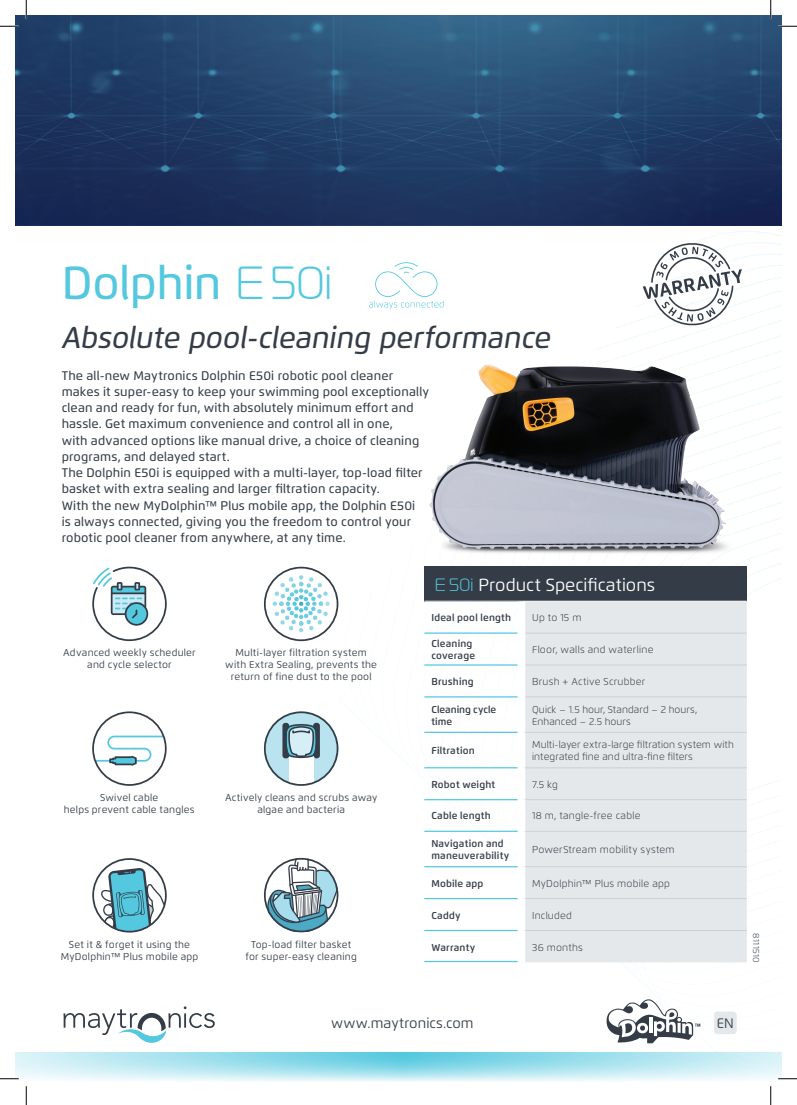
<style>
.page{position:relative;width:797px;height:1105px;background:#fff}
.page>*{position:absolute;margin:0;border:0;box-sizing:border-box;transform-origin:0 0}
.t1{font:500 46.25px "Flexo";letter-spacing:-.005em;color:#54c8df}
.t2{font:italic 500 30px "Flexo";letter-spacing:-.005em;color:#343d47}
.t3{font:17.5px "Flexo";letter-spacing:.005em;color:#fff}
.t4{font:14.12px "Flexo";letter-spacing:.005em;color:#343d47}
.t5{font:13.75px "Flexo";color:#343d47}
.t6{font:500 12.5px/16.2px "Flexo";letter-spacing:.01em;color:#343d47}
.t7{font:10px/12px "Flexo";letter-spacing:.02em;color:#343d47;text-align:center}
.t8{font:300 10px/12px "Flexo";letter-spacing:.02em;color:#343d47}
.t9{font:600 10px "Flexo";letter-spacing:.015em;color:#343d47}
.t10{font:600 10px/12px "Flexo";letter-spacing:-.005em;color:#343d47}
.t11{font:300 8.75px "Flexo";letter-spacing:.04em;color:#343d47}
.s1{font-family:"Magistral";font-weight:300}
.s2{font-family:"Magistral";font-weight:300;font-size:17.75px;color:#54c8df}
</style>
<div class="page">
<svg style="left:369px;top:262px;width:49px;height:46px"></svg>
<svg style="left:92px;top:858px;width:75px;height:74px"></svg>
<svg style="left:92px;top:567px;width:75px;height:74px"></svg>
<svg style="left:264px;top:858px;width:74px;height:74px"></svg>
<svg style="left:264px;top:567px;width:74px;height:74px"></svg>
<svg style="left:264px;top:711px;width:74px;height:75px"></svg>
<svg style="left:16px;top:16px;width:765px;height:209px;background:#224069"></svg>
<svg style="left:714px;top:1011px;width:22px;height:23px"></svg>
<svg style="left:63px;top:1006px;width:152px;height:37px"></svg>
<svg style="left:606px;top:999px;width:94px;height:44px"></svg>
<svg style="left:16px;top:1053px;width:765px;height:29px;background:#b9e8f1"></svg>
<img style="left:382px;top:269px;width:399px;height:398px">
<svg style="left:92px;top:711px;width:75px;height:75px"></svg>
<svg style="left:642px;top:241px;width:100px;height:86px"></svg>
<div style="left:424px;top:566px;width:322px;height:35px;background:#343d47"></div>
<div style="left:525px;top:602px;width:221px;height:360px;background:#e5e8eb"></div>
<hr style="left:424px;top:632px;width:94px;height:2px;background:#54c8df">
<hr style="left:424px;top:664px;width:94px;height:2px;background:#54c8df">
<hr style="left:424px;top:696px;width:94px;height:1px;background:#54c8df">
<hr style="left:424px;top:732px;width:94px;height:1px;background:#54c8df">
<hr style="left:424px;top:767px;width:94px;height:1px;background:#54c8df">
<hr style="left:424px;top:799px;width:94px;height:1px;background:#54c8df">
<hr style="left:424px;top:831px;width:94px;height:1px;background:#54c8df">
<hr style="left:424px;top:866px;width:94px;height:1px;background:#54c8df">
<hr style="left:424px;top:898px;width:94px;height:1px;background:#54c8df">
<hr style="left:424px;top:930px;width:94px;height:1px;background:#54c8df">
<div style="left:518px;top:601px;width:7px;height:32px;background:#fff"></div>
<div style="left:518px;top:633px;width:7px;height:32px;background:#fff"></div>
<div style="left:518px;top:665px;width:7px;height:32px;background:#fff"></div>
<hr style="left:525px;top:633px;width:221px;height:1px;background:#ccd1d7">
<hr style="left:525px;top:665px;width:221px;height:1px;background:#ccd1d7">
<hr style="left:525px;top:697px;width:221px;height:1px;background:#ccd1d7">
<hr style="left:525px;top:732px;width:221px;height:1px;background:#ccd1d7">
<hr style="left:525px;top:767px;width:221px;height:1px;background:#ccd1d7">
<hr style="left:525px;top:799px;width:221px;height:1px;background:#ccd1d7">
<hr style="left:525px;top:831px;width:221px;height:1px;background:#ccd1d7">
<hr style="left:525px;top:866px;width:221px;height:1px;background:#ccd1d7">
<hr style="left:525px;top:898px;width:221px;height:1px;background:#ccd1d7">
<hr style="left:525px;top:930px;width:221px;height:1px;background:#ccd1d7">
<hr style="left:521px;top:601px;width:225px;height:1px;background:#fff">
<hr style="left:424px;top:601px;width:97px;height:1px;background:#fff">
<hr style="left:424px;top:961px;width:93px;height:1px;background:#54c8df">
<svg style="left:0;top:25px;width:19px;height:2px"></svg>
<svg style="left:778px;top:25px;width:19px;height:2px"></svg>
<svg style="left:0;top:1078px;width:19px;height:1px"></svg>
<svg style="left:778px;top:1078px;width:19px;height:1px"></svg>
<svg style="left:25px;top:0;width:2px;height:19px"></svg>
<svg style="left:25px;top:1086px;width:2px;height:19px"></svg>
<svg style="left:770px;top:0;width:1px;height:19px"></svg>
<svg style="left:770px;top:1086px;width:1px;height:19px"></svg>
<h1 class="t1" style="left:62px;top:255px;width:272px">Dolphin <span class="s1">E 50i</span></h1>
<h2 class="t2" style="left:62px;top:319px;width:490px">Absolute pool-cleaning performance</h2>
<p class="t6" style="left:62px;top:367px;width:369px">The all-new Maytronics Dolphin E50i robotic pool cleaner makes it super-easy to keep your swimming pool exceptionally clean and ready for fun, with absolutely minimum effort and hassle. Get maximum convenience and control all in one,<br>with advanced options like manual drive a, choice of cleaning programs, and delayed start.<br>The Dolphin E50 isi equipped with a multi-layer, top-load filter basket with extra sealing and larger filtration capacity.<br>With the new MyDolphin™ Plus mobile app, the Dolphin E50i<br>is always connected, giving you the freedom to control your robotic pool cleaner from anywhere, at any time.</p>
<p class="t7" style="left:63px;top:647px;width:134px">Advanced weekly scheduler and cycle selector</p>
<p class="t7" style="left:225px;top:647px;width:153px">Multi-layer filtration system with Extra Sealing, prevents the return of fine dust to the pool</p>
<h3 class="t3" style="left:435px;top:574px;width:222px"><span class="s2">E 50i</span> Product Specifications</h3>
<p class="t8" style="left:532px;top:612px;width:51px">Up to15m</p>
<p class="t9" style="left:431px;top:611px;width:81px">Ideal pool length</p>
<p class="t9" style="left:431px;top:637px;width:42px">Cleaning</p>
<p class="t8" style="left:532px;top:643px;width:123px">Floor, walls and waterline</p>
<p class="t9" style="left:431px;top:649px;width:45px">coverage</p>
<p class="t9" style="left:431px;top:675px;width:44px">Brushing</p>
<p class="t8" style="left:532px;top:675px;width:115px">Brush + Active Scrubber</p>
<p class="t10" style="left:431px;top:703px;width:66px">Cleaning cycle time</p>
<p class="t8" style="left:532px;top:703px;width:166px">Quick – 1.5 hour, Standard – 2 hours,<br>Enhanced – 2.5 hours</p>
<p class="t9" style="left:431px;top:744px;width:45px">Filtration</p>
<p class="t9" style="left:431px;top:778px;width:65px">Robot weight</p>
<p class="t8" style="left:532px;top:738px;width:203px">Multi-layer extra-large filtration system with</p>
<p class="t8" style="left:532px;top:750px;width:162px">integrated fine and ultra-fine filters</p>
<p class="t8" style="left:532px;top:778px;width:27px">7.5 kg</p>
<p class="t7" style="left:64px;top:792px;width:132px">Swivel cable<br>helps prevent cable tangles</p>
<p class="t7" style="left:225px;top:792px;width:154px">Actively cleans and scrubs away algae and bacteria</p>
<p class="t9" style="left:431px;top:810px;width:61px">Cable length</p>
<p class="t9" style="left:431px;top:837px;width:74px">Navigation and</p>
<p class="t9" style="left:431px;top:849px;width:79px">maneuverability</p>
<p class="t8" style="left:532px;top:810px;width:110px">18 m, tangle-free cable</p>
<p class="t8" style="left:532px;top:843px;width:144px">PowerStream mobility system</p>
<p class="t9" style="left:431px;top:877px;width:53px">Mobile app</p>
<p class="t8" style="left:532px;top:877px;width:139px">MyDolphin™ Plus mobile app</p>
<p class="t9" style="left:431px;top:909px;width:31px">Caddy</p>
<p class="t8" style="left:532px;top:909px;width:41px">Included</p>
<p class="t7" style="left:61px;top:938px;width:139px">Set it &amp; forget it using the<br>MyDolphin™ Plus mobile app</p>
<p class="t7" style="left:245px;top:938px;width:113px">Top-load filter basket for super-easy cleaning</p>
<p class="t9" style="left:431px;top:941px;width:45px">Warranty</p>
<p class="t8" style="left:532px;top:941px;width:52px">36 months</p>
<p class="t11" style="left:761px;top:933px;width:31px;rotate:90deg">8111510</p>
<p class="t4" style="left:331px;top:1014px;width:144px">www.maytronics.com</p>
<p class="t5" style="left:717px;top:1014px;width:19px">EN</p>
</div>
